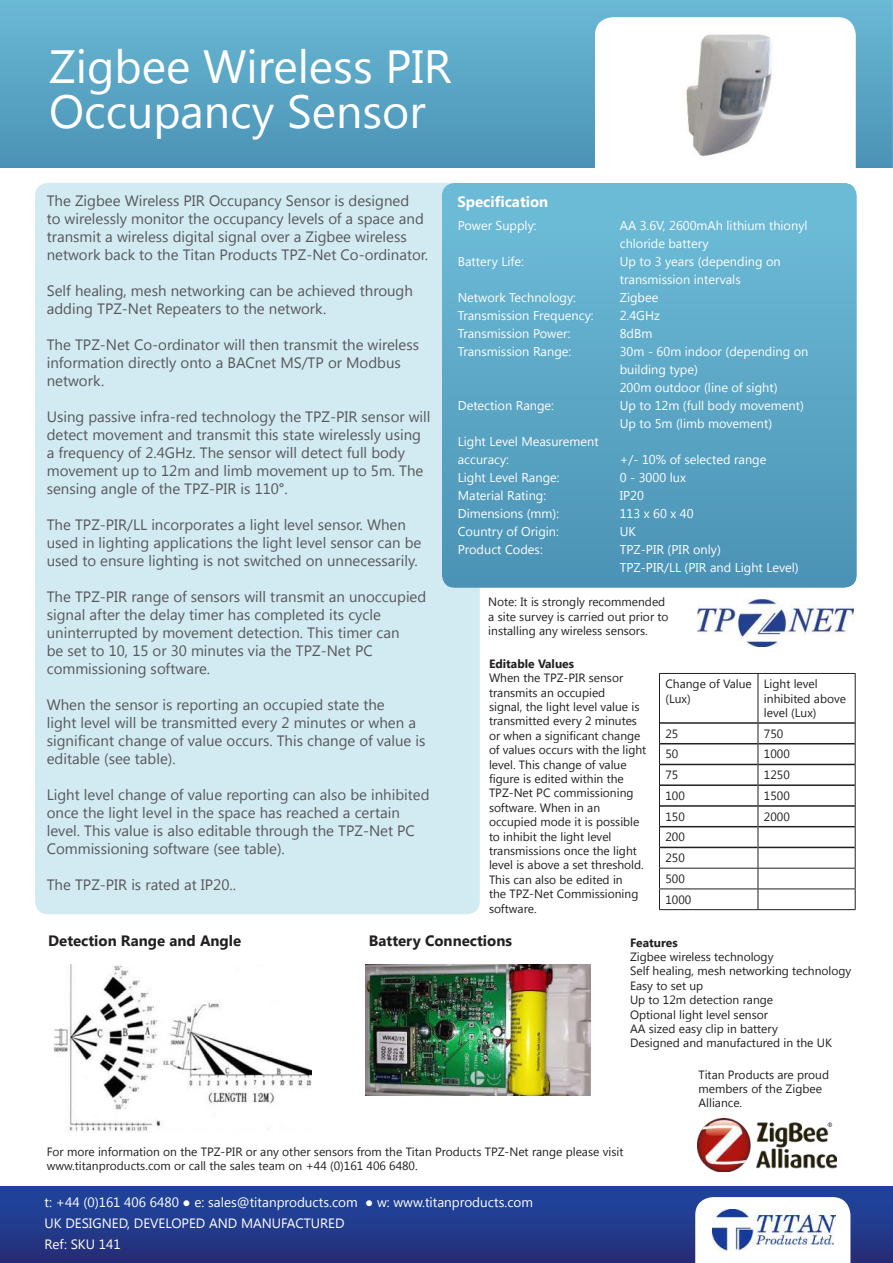
<style>
.page{position:relative;width:893px;height:1263px;background:#fff}
.page>*{position:absolute;margin:0;border:0;box-sizing:border-box;transform-origin:0 0}
.t1{font:46.5px/45px "Segoe UI";color:#fff}
.t2{font:15px/18px "Segoe UI";color:#57585a}
.t3{font:700 15px "Segoe UI";color:#221f1f}
.t4{font:700 15px "Segoe UI";color:#fff}
.t5{font:13.5px/21px "Segoe UI";color:#fff}
.t6{font:12.75px/18px "Segoe UI";color:#fff}
.t7{font:12px/14.4px "Segoe UI";color:#221f1f}
.t8{font:700 12px "Segoe UI";color:#221f1f}
</style>
<div class="page">
<img style="left:0;top:0;width:893px;height:168px">
<img style="left:0;top:1186px;width:893px;height:77px">
<svg style="left:695px;top:1197px;width:155px;height:66px"></svg>
<img style="left:712px;top:1210px;width:124px;height:40px">
<div style="left:595px;top:17px;width:261px;height:175px;background:#fff;border-radius:18px"></div>
<img style="left:685px;top:34px;width:87px;height:123px">
<div style="left:35px;top:183px;width:445px;height:731px;background:#d2eaf2;border-radius:13px"></div>
<img style="left:442px;top:183px;width:415px;height:405px">
<img style="left:697px;top:599px;width:156px;height:47px">
<img style="left:698px;top:1118px;width:138px;height:53px">
<hr style="left:660px;top:722px;width:98px;height:2px;background:#221f1f">
<hr style="left:758px;top:722px;width:97px;height:2px;background:#221f1f">
<hr style="left:660px;top:743px;width:98px;height:1px;background:#221f1f">
<hr style="left:758px;top:743px;width:97px;height:1px;background:#221f1f">
<hr style="left:660px;top:764px;width:98px;height:1px;background:#221f1f">
<hr style="left:758px;top:764px;width:97px;height:1px;background:#221f1f">
<hr style="left:660px;top:784px;width:98px;height:2px;background:#221f1f">
<hr style="left:758px;top:784px;width:97px;height:2px;background:#221f1f">
<hr style="left:660px;top:805px;width:98px;height:2px;background:#221f1f">
<hr style="left:758px;top:805px;width:97px;height:2px;background:#221f1f">
<hr style="left:660px;top:826px;width:98px;height:1px;background:#221f1f">
<hr style="left:758px;top:826px;width:97px;height:1px;background:#221f1f">
<hr style="left:660px;top:847px;width:98px;height:1px;background:#221f1f">
<hr style="left:758px;top:847px;width:97px;height:1px;background:#221f1f">
<hr style="left:659px;top:673px;width:99px;height:1px;background:#221f1f">
<hr style="left:659px;top:674px;width:1px;height:49px;background:#221f1f">
<hr style="left:758px;top:673px;width:97px;height:1px;background:#221f1f">
<hr style="left:758px;top:674px;width:1px;height:49px;background:#221f1f">
<hr style="left:855px;top:674px;width:1px;height:49px;background:#221f1f">
<hr style="left:659px;top:868px;width:99px;height:1px;background:#221f1f">
<hr style="left:758px;top:868px;width:97px;height:1px;background:#221f1f">
<hr style="left:659px;top:888px;width:99px;height:1px;background:#221f1f">
<svg style="left:659px;top:723px;width:1px;height:186px"></svg>
<hr style="left:758px;top:888px;width:97px;height:1px;background:#221f1f">
<svg style="left:758px;top:723px;width:1px;height:186px"></svg>
<svg style="left:855px;top:723px;width:1px;height:186px"></svg>
<hr style="left:659px;top:909px;width:99px;height:1px;background:#221f1f">
<hr style="left:758px;top:909px;width:97px;height:1px;background:#221f1f">
<img style="left:53px;top:965px;width:258px;height:167px">
<img style="left:366px;top:965px;width:225px;height:130px">
<h1 class="t1" style="left:49px;top:42px;width:404px">Zigbee Wireless PIR<br>Occupancy Sensor</h1>
<p class="t2" style="left:47px;top:191px;width:383px">The Zigbee Wireless PIR Occupancy Sensor is designed<br>to wirelessly monitor the occupancy levels of a space and transmit a wireless digital signal over a Zigbee wireless network back to the Titan Products TPZ-Net Co-ordinator.</p>
<p class="t2" style="left:47px;top:281px;width:368px">Self healing, mesh networking can be achieved through adding TPZ-Net Repeaters to the network.</p>
<p class="t2" style="left:47px;top:335px;width:374px">The TPZ-Net Co-ordinator will then transmit the wireless information directly onto a BACnet MS/TP or Modbus network.</p>
<p class="t2" style="left:47px;top:407px;width:385px">Using passive infra-red technology the TPZ-PIR sensor will detect movement and transmit this state wirelessly using a frequency of 2.4GHz. The sensor will detect full body movement up to 12m and limb movement up to 5m. The sensing angle of the TPZ-PIR is 110°.</p>
<p class="t2" style="left:47px;top:515px;width:376px">The TPZ-PIR/LL incorporates a light level sensor. When used in lighting applications the light level sensor can be used to ensure lighting is not switched on unnecessarily.</p>
<p class="t2" style="left:47px;top:587px;width:381px">The TPZ-PIR range of sensors will transmit an unoccupied signal after the delay timer has completed its cycle uninterrupted by movement detection. This timer can<br>be set to 10, 15 or 30 minutes via the TPZ-Net PC commissioning software.</p>
<p class="t2" style="left:47px;top:695px;width:380px">When the sensor is reporting an occupied state the<br>light level will be transmitted every 2 minutes or when a significant change of value occurs. This change of value is editable (see table).</p>
<p class="t2" style="left:47px;top:785px;width:384px">Light level change of value reporting can also be inhibited once the light level in the space has reached a certain level. This value is also editable through the TPZ-Net PC Commissioning software (see table).</p>
<p class="t2" style="left:47px;top:875px;width:191px">The TPZ-PIR is rated at IP20..</p>
<p class="t4" style="left:457px;top:191px;width:92px">Specification</p>
<p class="t6" style="left:458px;top:216px;width:80px">Power Supply:</p>
<p class="t6" style="left:620px;top:216px;width:189px">AA 3.6V, 2600mAh lithium thionyl chloride battery</p>
<p class="t6" style="left:458px;top:252px;width:68px">Battery Life:</p>
<p class="t6" style="left:620px;top:252px;width:162px">Up to 3 years (depending on transmission intervals</p>
<p class="t6" style="left:458px;top:288px;width:120px">Network Technology:</p>
<p class="t6" style="left:620px;top:288px;width:40px">Zigbee</p>
<p class="t6" style="left:458px;top:306px;width:137px">Transmission Frequency:</p>
<p class="t6" style="left:620px;top:306px;width:42px">2.4GHz</p>
<p class="t6" style="left:458px;top:324px;width:114px">Transmission Power:</p>
<p class="t6" style="left:620px;top:324px;width:34px">8dBm</p>
<p class="t6" style="left:458px;top:342px;width:115px">Transmission Range:</p>
<p class="t6" style="left:620px;top:342px;width:190px">30m - 60m indoor (depending on building type)<br>200m outdoor (line of sight)</p>
<p class="t6" style="left:458px;top:396px;width:98px">Detection Range:</p>
<p class="t6" style="left:620px;top:396px;width:186px">Up to 12m (full body movement)<br>Up to 5m (limb movement)</p>
<p class="t6" style="left:458px;top:432px;width:142px">Light Level Measurement accuracy:</p>
<p class="t6" style="left:620px;top:450px;width:148px">+/- 10% of selected range</p>
<p class="t6" style="left:458px;top:468px;width:103px">Light Level Range:</p>
<p class="t6" style="left:620px;top:468px;width:68px">0 - 3000 lux</p>
<p class="t6" style="left:458px;top:486px;width:90px">Material Rating:</p>
<p class="t6" style="left:620px;top:486px;width:26px">IP20</p>
<p class="t6" style="left:458px;top:504px;width:103px">Dimensions (mm):</p>
<p class="t6" style="left:620px;top:504px;width:75px">113 x 60 x 40</p>
<p class="t6" style="left:458px;top:522px;width:103px">Country of Origin:</p>
<p class="t6" style="left:620px;top:522px;width:18px">UK</p>
<p class="t6" style="left:458px;top:540px;width:87px">Product Codes:</p>
<p class="t6" style="left:620px;top:540px;width:180px">TPZ-PIR (PIR only)<br>TPZ-PIR/LL (PIR and Light Level)</p>
<p class="t7" style="left:488px;top:594px;width:182px">Note: It is strongly recommended a site survey is carried out prior to installing any wireless sensors.</p>
<p class="t8" style="left:489px;top:655px;width:87px">Editable Values</p>
<p class="t7" style="left:489px;top:670px;width:159px">When the TPZ-PIR sensor transmits an occupied<br>signal, the light level value is transmitted every 2 minutes or when a significant change of values occurs with the light level. This change of value figure is edited within the<br>TPZ-Net PC commissioning software. When in an occupied mode it is possible to inhibit the light level transmissions once the light level is above a set threshold.<br>This can also be edited in<br>the TPZ-Net Commissioning software.</p>
<p class="t7" style="left:665px;top:676px;width:88px">Change of Value (Lux)</p>
<p class="t7" style="left:764px;top:676px;width:84px">Light level inhibited above level (Lux)</p>
<p class="t7" style="left:665px;top:726px;width:14px">25</p>
<p class="t7" style="left:764px;top:726px;width:21px">750</p>
<p class="t7" style="left:665px;top:746px;width:14px">50</p>
<p class="t7" style="left:764px;top:748px;width:27px">1000</p>
<p class="t7" style="left:665px;top:767px;width:14px">75</p>
<p class="t7" style="left:764px;top:767px;width:27px">1250</p>
<p class="t7" style="left:665px;top:789px;width:21px">100</p>
<p class="t7" style="left:764px;top:788px;width:27px">1500</p>
<p class="t7" style="left:665px;top:809px;width:21px">150</p>
<p class="t7" style="left:764px;top:809px;width:27px">2000</p>
<p class="t7" style="left:665px;top:826px;width:27px;line-height:20.7px">200<br>250<br>500<br>1000</p>
<p class="t3" style="left:48px;top:930px;width:195px">Detection Range and Angle</p>
<p class="t8" style="left:630px;top:934px;width:49px">Features</p>
<p class="t7" style="left:630px;top:949px;width:223px">Zigbee wireless technology<br>Self healing, mesh networking technology<br>Easy to set up<br>Up to 12m detection range<br>Optional light level sensor<br>AA sized easy clip in battery<br>Designed and manufactured in the UK</p>
<p class="t3" style="left:369px;top:930px;width:145px">Battery Connections</p>
<p class="t7" style="left:47px;top:1143px;width:578px">For more information on the TPZ-PIR or any other sensors from the Titan Products TPZ-Net range please visit www.titanproducts.com or call the sales team on +44 (0)161 406 6480.</p>
<p class="t5" style="left:45px;top:1191px;width:490px">t: +44 (0)161 406 6480 ● e: sales@titanproducts.com ● w: www.titanproducts.com<br>UK DESIGNED, DEVELOPED AND MANUFACTURED<br>Ref: SKU 141</p>
<p class="t7" style="left:698px;top:1067px;width:132px">Titan Products are proud members of the Zigbee<br>Alliance.</p>
</div>
